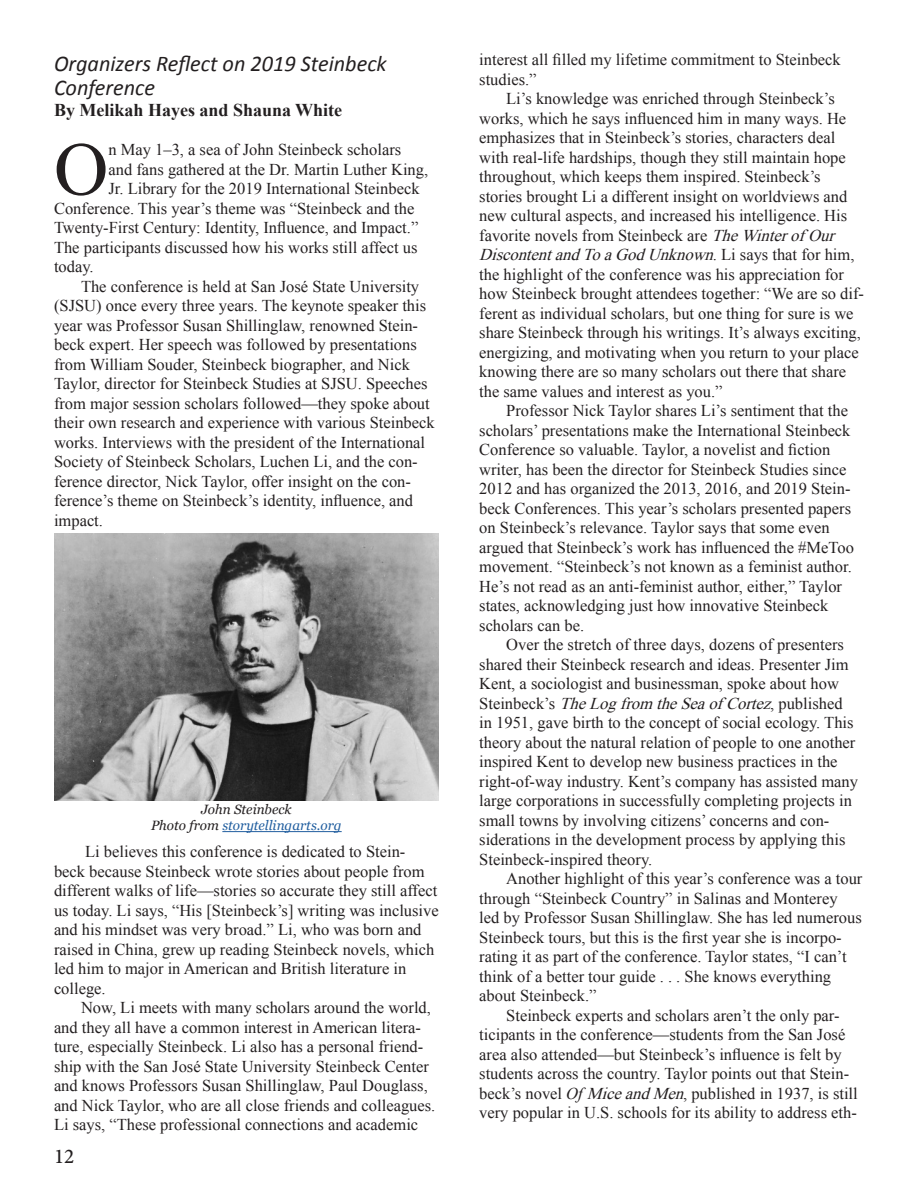
<style>
.page{position:relative;width:918px;height:1188px;background:#fff}
.page>*{position:absolute;margin:0;border:0;box-sizing:border-box;transform-origin:0 0}
.first_article_paragr{font:75.45px "Times New Roman";color:#231f20}
.Article__Header{font:italic 22.5px "Calibri";color:#231f20}
.t1{font:500 21px "Minion Pro";color:#231f20}
.Heading_1{font:700 18px "Times New Roman";color:#231f20}
.body_paragraph{font:16.5px/19.5px "Times New Roman";color:#231f20}
.first_article_paragr-2{font:16.5px "Times New Roman";color:#231f20}
.photo_captions_1{font:italic 13.5px "Georgia";color:#215e9f}
.photo_captions_1-2{font:italic 13.5px "Georgia";color:#231f20}
.s1{color:#231f20}
.s2{font-style:italic}
</style>
<div class="page">
<hr style="left:222px;top:831px;width:120px;height:1px;background:#215e9f">
<img style="left:54px;top:533px;width:385px;height:268px">
<p class="Article__Header" style="left:54px;top:48px;width:334px">Organizers Reflect on 2019 Steinbeck</p>
<p class="Article__Header" style="left:54px;top:72px;width:103px">Conference</p>
<p class="Heading_1" style="left:54px;top:98px;width:290px">By Melikah Hayes and Shauna White</p>
<p class="first_article_paragr" style="left:54px;top:118px;width:56px">O</p>
<p class="first_article_paragr-2" style="left:108px;top:139px;width:294px">n May 1–3, a sea of John Steinbeck scholars</p>
<p class="first_article_paragr-2" style="left:108px;top:158px;width:321px">and fans gathered at the Dr. Martin Luther King,</p>
<p class="first_article_paragr-2" style="left:108px;top:178px;width:313px">Jr. Library for the 2019 International Steinbeck</p>
<p class="first_article_paragr-2" style="left:54px;top:197px;width:362px">Conference. This year’s theme was “Steinbeck and the</p>
<p class="first_article_paragr-2" style="left:54px;top:217px;width:366px">Twenty-First Century: Identity, Influence, and Impact.”</p>
<p class="first_article_paragr-2" style="left:54px;top:236px;width:365px">The participants discussed how his works still affect us</p>
<p class="first_article_paragr-2" style="left:54px;top:256px;width:41px">today.</p>
<p class="body_paragraph" style="left:54px;top:276px;width:382px;text-indent:27px">The conference is held at San José State University (SJSU) once every three years. The keynote speaker this year was Professor Susan Shillinglaw, renowned Stein&shy;beck expert. Her speech was followed by presentations from William Souder, Steinbeck biographer, and Nick Taylor, director for Steinbeck Studies at SJSU. Speeches from major session scholars followed—they spoke about their own research and experience with various Steinbeck works. Interviews with the president of the International Society of Steinbeck Scholars, Luchen Li, and the con&shy;ference director, Nick Taylor, offer insight on the con&shy;ference’s theme on Steinbeck’s identity, influence, and impact.</p>
<p class="photo_captions_1-2" style="left:201px;top:800px;width:92px">John Steinbeck</p>
<p class="photo_captions_1" style="left:151px;top:816px;width:192px"><span class="s1">Photo from</span> storytellingarts.org</p>
<p class="body_paragraph" style="left:54px;top:842px;width:386px;text-indent:31px">Li believes this conference is dedicated to Stein&shy;beck because Steinbeck wrote stories about people from different walks of life—stories so accurate they still affect us today. Li says, “His [Steinbeck’s] writing was inclusive and his mindset was very broad.” Li, who was born and raised in China, grew up reading Steinbeck novels, which led him to major in American and British literature in college.</p>
<p class="body_paragraph" style="left:54px;top:998px;width:383px;text-indent:27px">Now, Li meets with many scholars around the world, and they all have a common interest in American litera&shy;ture, especially Steinbeck. Li also has a personal friend&shy;ship with the San José State University Steinbeck Center and knows Professors Susan Shillinglaw, Paul Douglass, and Nick Taylor, who are all close friends and colleagues.<br>Li says, “These professional connections and academic</p>
<p class="t1" style="left:54px;top:1142px;width:22px">12</p>
<p class="body_paragraph" style="left:479px;top:50px;width:363px">interest all filled my lifetime commitment to Steinbeck studies.”</p>
<p class="body_paragraph" style="left:479px;top:89px;width:386px;text-indent:27px">Li’s knowledge was enriched through Steinbeck’s works, which he says influenced him in many ways. He emphasizes that in Steinbeck’s stories, characters deal with real-life hardships, though they still maintain hope throughout, which keeps them inspired. Steinbeck’s stories brought Li a different insight on worldviews and new cultural aspects, and increased his intelligence. His favorite novels from Steinbeck are <span class="s2">TheWinterof Our DiscontentandToaGodUnknown</span>. L i s a y s t h a t fo r h i m , the highlight of the conference was his appreciation for how Steinbeck brought attendees together: “We are so dif&shy;ferent as individual scholars, but one thing for sure is we share Steinbeck through his writings. It’s always exciting, energizing, and motivating when you return to your place knowing there are so many scholars out there that share the same values and interest as you.”</p>
<p class="body_paragraph" style="left:479px;top:401px;width:376px;text-indent:27px">Professor Nick Taylor shares Li’s sentiment that the scholars’ presentations make the International Steinbeck Conference so valuable. Taylor, a novelist and fiction writer, has been the director for Steinbeck Studies since 2012 and has organized the 2013, 2016, and 2019 Stein&shy;beck Conferences. This year’s scholars presented papers on Steinbeck’s relevance. Taylor says that some even argued that Steinbeck’s work has influenced the #MeToo movement. “Steinbeck’s not known as a feminist author.<br>He’s not read as an anti-feminist author, either,” Taylor states, acknowledging just how innovative Steinbeck scholars can be.</p>
<p class="body_paragraph" style="left:479px;top:635px;width:380px;text-indent:27px">Over the stretch of three days, dozens of presenters shared their Steinbeck research and ideas. Presenter Jim Kent, a sociologist and businessman, spoke about how Steinbeck’s <span class="s2">TheLogfrom theSeaof Cortez</span>, published in 1951, gave birth to the concept of social ecology. This theory about the natural relation of people to one another inspired Kent to develop new business practices in the right-of-way industry. Kent’s company has assisted many large corporations in successfully completing projects in small towns by involving citizens’ concerns and con&shy;siderations in the development process by applying this Steinbeck-inspired theory.</p>
<p class="body_paragraph" style="left:479px;top:869px;width:385px;text-indent:27px">Another highlight of this year’s conference was a tour through “Steinbeck Country” in Salinas and Monterey<br>led by Professor Susan Shillinglaw. She has led numerous Steinbeck tours, but this is the first year she is incorpo&shy;rating it as part of the conference. Taylor states, “I can’t think of a better tour guide . . . She knows everything about Steinbeck.”</p>
<p class="body_paragraph" style="left:479px;top:1005px;width:380px;text-indent:27px">Steinbeck experts and scholars aren’t the only par&shy;ticipants in the conference—students from the San José area also attended—but Steinbeck’s influence is felt by students across the country. Taylor points out that Stein&shy;beck’s novel <span class="s2">Of</span> <span class="s2">MiceandMen</span>, published in 1937, is still very popular in U.S. schools for its ability to address eth-</p>
</div>
